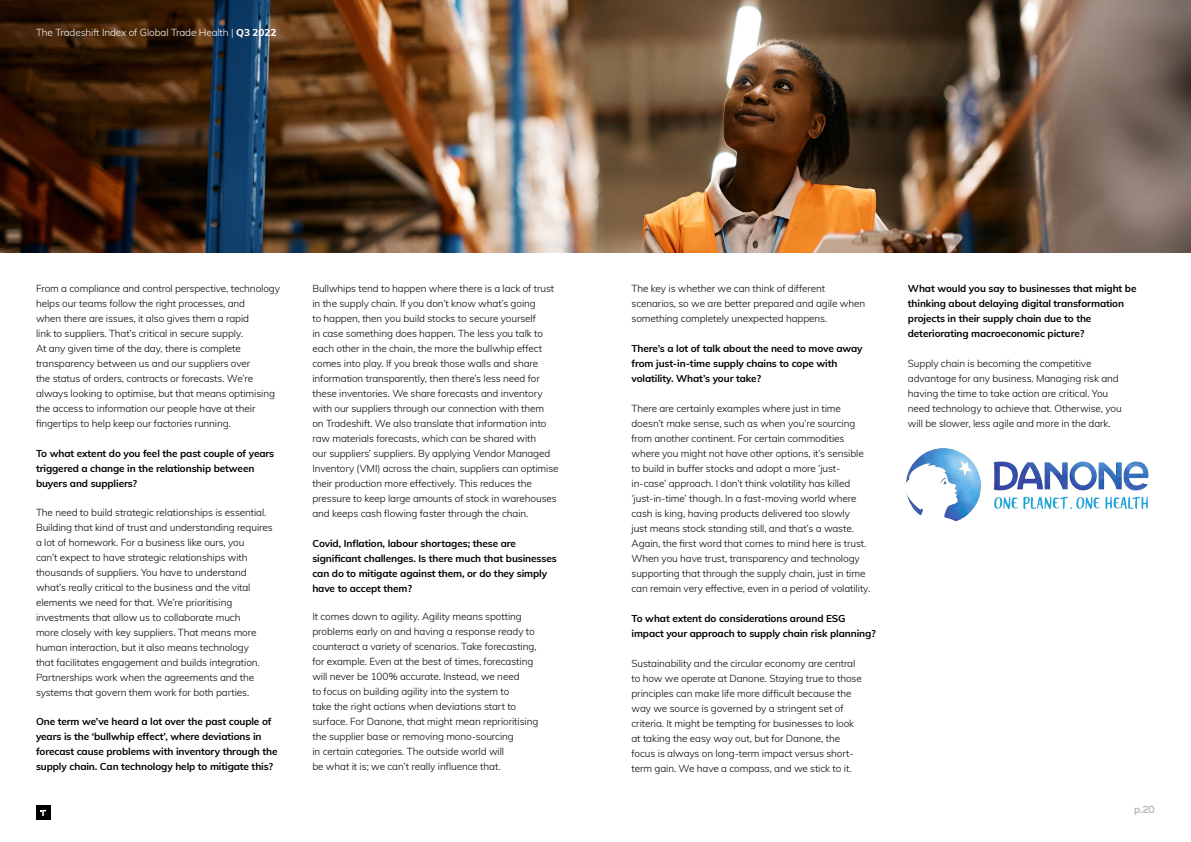
<style>
.page{position:relative;width:1191px;height:842px;background:#fff}
.page>*{position:absolute;margin:0;border:0;box-sizing:border-box;transform-origin:0 0}
.t1{font:300 10px/15px "Muli";letter-spacing:-.01em;color:#000}
.t2{font:700 10px/15px "Muli";letter-spacing:-.01em;color:#000}
.t3{font:300 10px "Muli";letter-spacing:-.01em;color:#fff}
.t4{font:500 10px "Tradeshift";color:#b9b9b9}
.s1{font-weight:800}
</style>
<div class="page">
<div style="left:36px;top:806px;width:14px;height:14px;background:#000"></div>
<svg style="left:40px;top:810px;width:6px;height:6px"></svg>
<img style="left:0;top:0;width:1191px;height:252px">
<img style="left:906px;top:448px;width:243px;height:74px">
<p class="t3" style="left:36px;top:25px;width:242px">The Tradeshift Index of Global Trade Health | <span class="s1">Q3 2022</span></p>
<p class="t1" style="left:36px;top:280px;width:245px">From a compliance and control perspective, technology helps our teams follow the right processes, and<br>when there are issues, it also gives them a rapid<br>link to suppliers. That’s critical in secure supply.<br>At any given time of the day, there is complete transparency between us and our suppliers over<br>the status of orders, contracts or forecasts. We’re always looking to optimise, but that means optimising the access to information our people have at their fingertips to help keep our factories running.</p>
<p class="t1" style="left:631px;top:280px;width:235px">The key is whether we can think of different scenarios, so we are better prepared and agile when something completely unexpected happens.</p>
<p class="t1" style="left:312px;top:280px;width:248px">Bullwhips tend to happen where there is a lack of trust in the supply chain. If you don’t know what’s going<br>to happen, then you build stocks to secure yourself<br>in case something does happen. The less you talk to each other in the chain, the more the bullwhip effect comes into play. If you break those walls and share information transparently, then there’s less need for these inventories. We share forecasts and inventory with our suppliers through our connection with them<br>on Tradeshift. We also translate that information into raw materials forecasts, which can be shared with<br>our suppliers’ suppliers. By applying Vendor Managed Inventory (VMI) across the chain, suppliers can optimise their production more effectively. This reduces the pressure to keep large amounts of stock in warehouses and keeps cash flowing faster through the chain.</p>
<p class="t2" style="left:908px;top:280px;width:230px">What would you say to businesses that might be thinking about delaying digital transformation projects in their supply chain due to the deteriorating macroeconomic picture?</p>
<p class="t2" style="left:631px;top:340px;width:233px">There’s a lot of talk about the need to move away from just-in-time supply chains to cope with volatility. What’s your take?</p>
<p class="t1" style="left:908px;top:355px;width:215px">Supply chain is becoming the competitive advantage for any business. Managing risk and having the time to take action are critical. You need technology to achieve that. Otherwise, you will be slower, less agile and more in the dark.</p>
<p class="t1" style="left:631px;top:400px;width:240px">There are certainly examples where just in time doesn’t make sense, such as when you’re sourcing from another continent. For certain commodities where you might not have other options, it’s sensible to build in buffer stocks and adopt a more ‘just&shy;in-case’ approach. I don’t think volatility has killed ‘just-in-time’ though. In a fast-moving world where cash is king, having products delivered too slowly<br>just means stock standing still, and that’s a waste.<br>Again, the first word that comes to mind here is trust.<br>When you have trust, transparency and technology supporting that through the supply chain, just in time can remain very effective, even in a period of volatility.</p>
<p class="t2" style="left:36px;top:445px;width:240px">To what extent do you feel the past couple of years triggered a change in the relationship between buyers and suppliers?</p>
<p class="t1" style="left:36px;top:504px;width:238px">The need to build strategic relationships is essential.<br>Building that kind of trust and understanding requires a lot of homework. For a business like ours, you<br>can’t expect to have strategic relationships with thousands of suppliers. You have to understand what’s really critical to the business and the vital elements we need for that. We’re prioritising investments that allow us to collaborate much<br>more closely with key suppliers. That means more human interaction, but it also means technology<br>that facilitates engagement and builds integration.<br>Partnerships work when the agreements and the systems that govern them work for both parties.</p>
<p class="t2" style="left:312px;top:535px;width:246px">Covid, Inflation, labour shortages; these are significant challenges. Is there much that businesses can do to mitigate against them, or do they simply have to accept them?</p>
<p class="t1" style="left:312px;top:608px;width:227px">It comes down to agility. Agility means spotting problems early on and having a response ready to counteract a variety of scenarios. Take forecasting, for example. Even at the best of times, forecasting will never be 100% accurate. Instead, we need<br>to focus on building agility into the system to<br>take the right actions when deviations start to surface. For Danone, that might mean reprioritising the supplier base or removing mono-sourcing<br>in certain categories. The outside world will<br>be what it is; we can’t really influence that.</p>
<p class="t2" style="left:631px;top:611px;width:246px">To what extent do considerations around ESG impact your approach to supply chain risk planning?</p>
<p class="t1" style="left:631px;top:655px;width:232px">Sustainability and the circular economy are central to how we operate at Danone. Staying true to those principles can make life more difficult because the way we source is governed by a stringent set of criteria. It might be tempting for businesses to look at taking the easy way out, but for Danone, the focus is always on long-term impact versus short&shy;term gain. We have a compass, and we stick to it.</p>
<p class="t2" style="left:36px;top:713px;width:243px">One term we’ve heard a lot over the past couple of years is the ‘bullwhip effect’, where deviations in forecast cause problems with inventory through the supply chain. Can technology help to mitigate this?</p>
<p class="t4" style="left:1134px;top:803px;width:22px">p.20</p>
</div>
